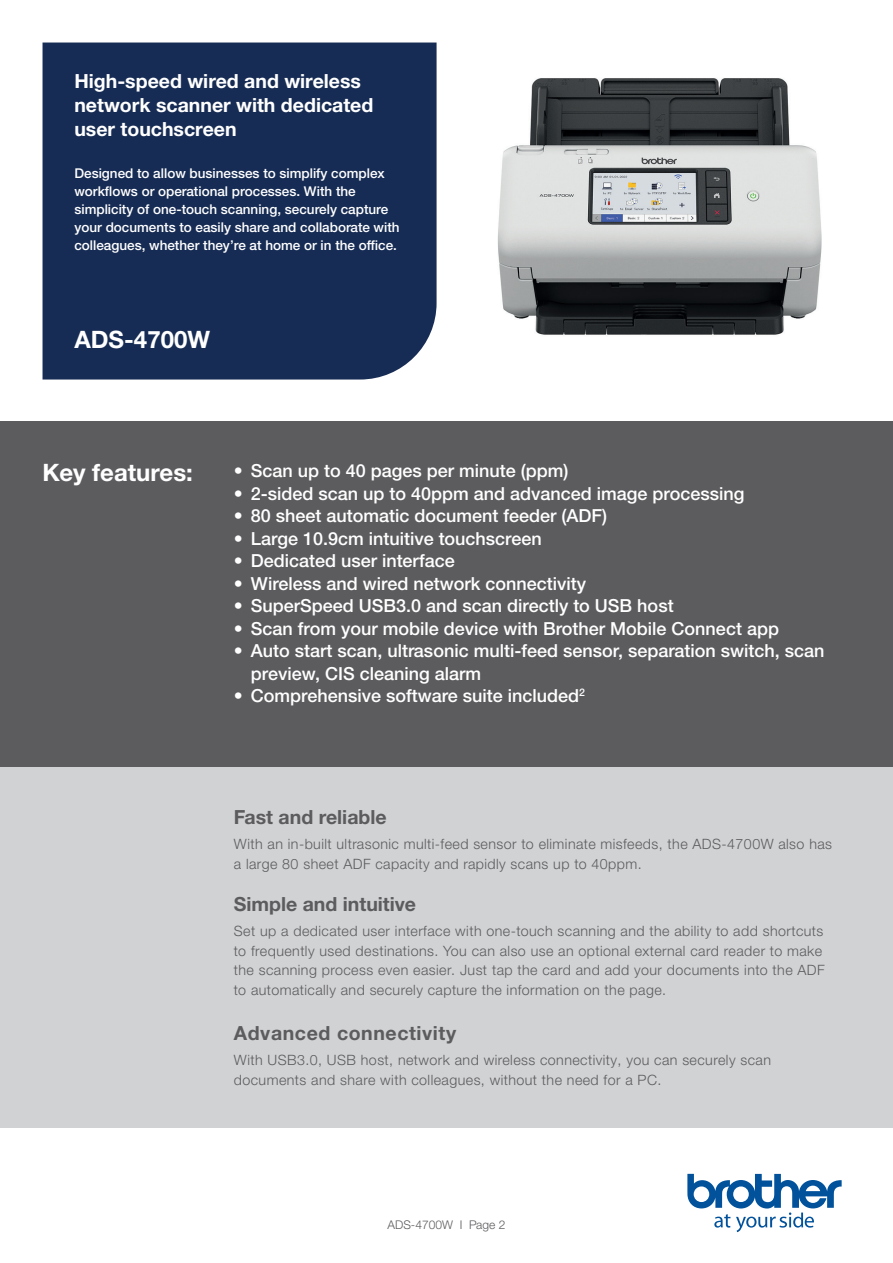
<style>
.page{position:relative;width:893px;height:1263px;background:#fff}
.page>*{position:absolute;margin:0;border:0;box-sizing:border-box;transform-origin:0 0}
.t1{font:700 24px "Helvetica Neue LTW1 G";color:#fff}
.t2{font:700 19.5px/24px "Helvetica Neue LTW1 G";color:#fff}
.Body{font:700 19.5px "Helvetica Neue LTW1 G";color:#5c5c5f}
.Body-2{font:700 19.5px "Helvetica Neue LTW1 G";letter-spacing:.03em;color:#5c5c5f}
.t3{font:500 18px/22.5px "Helvetica Neue LTW1 G";color:#fff}
.Body-3{font:300 14.25px/19.5px "Helvetica Neue LTW1 G";letter-spacing:.03em;color:#5c5c5f}
.t4{font:500 13.5px/18px "Helvetica Neue LTW1 G";color:#fff}
.Body-4{font:300 12px "Helvetica Neue LTW1 G";color:#5c5c5f}
</style>
<div class="page">
<div style="left:0;top:767px;width:893px;height:360px;background:#d1d2d4"></div>
<img style="left:356px;top:42px;width:537px;height:380px">
<svg style="left:687px;top:1174px;width:155px;height:58px"></svg>
<div style="left:43px;top:43px;width:394px;height:336px;background:#172c54"></div>
<div style="left:0;top:422px;width:893px;height:345px;background:#5c5c5f"></div>
<p class="t2" style="left:74px;top:69px;width:300px">High-speed wired and wireless network scanner with dedicated</p>
<p class="t2" style="left:74px;top:117px;width:164px">user touchscreen</p>
<p class="t4" style="left:74px;top:164px;width:327px">Designed to allow businesses to simplify complex workflows or operational processes. With the simplicity of one-touch scanning, securely capture your documents to easily share and collaborate with colleagues, whether they’re at home or in the office.</p>
<p class="t1" style="left:74px;top:324px;width:137px">ADS-4700W</p>
<p class="t1" style="left:43px;top:458px;width:152px">Key features:</p>
<p class="t3" style="left:234px;top:459px;width:336px">• Scan up to 40 pages per minute (ppm)</p>
<p class="t3" style="left:234px;top:482px;width:512px">• 2-sided scan up to 40ppm and advanced image processing</p>
<p class="t3" style="left:234px;top:504px;width:375px">• 80 sheet automatic document feeder (ADF)</p>
<p class="t3" style="left:234px;top:527px;width:309px">• Large 10.9cm intuitive touchscreen</p>
<p class="t3" style="left:234px;top:549px;width:222px">• Dedicated user interface</p>
<p class="t3" style="left:234px;top:572px;width:354px">• Wireless and wired network connectivity</p>
<p class="t3" style="left:234px;top:594px;width:441px">• SuperSpeed USB3.0 and scan directly to USB host</p>
<p class="t3" style="left:234px;top:617px;width:547px">• Scan from your mobile device with Brother Mobile Connect app</p>
<p class="t3" style="left:251px;top:639px;width:575px;text-indent:-17px">• Auto start scan, ultrasonic multi-feed sensor, separation switch, scan preview, CIS cleaning alarm</p>
<p class="t3" style="left:234px;top:684px;width:353px">• Comprehensive software suite included<sup>2</sup></p>
<p class="Body" style="left:234px;top:805px;width:154px">Fast and reliable</p>
<p class="Body-3" style="left:234px;top:834px;width:600px">With an in-built ultrasonic multi-feed sensor to eliminate misfeeds, the ADS-4700W also has</p>
<p class="Body-3" style="left:234px;top:854px;width:409px">a large 80 sheet ADF capacity and rapidly scans up to 40ppm.</p>
<p class="Body" style="left:234px;top:892px;width:184px">Simple and intuitive</p>
<p class="Body-3" style="left:234px;top:921px;width:592px">Set up a dedicated user interface with one-touch scanning and the ability to add shortcuts to frequently used destinations. You can also use an optional external card reader to make the scanning process even easier. Just tap the card and add your documents into the ADF to automatically and securely capture the information on the page.</p>
<p class="Body-2" style="left:234px;top:1021px;width:224px">Advanced connectivity</p>
<p class="Body-3" style="left:234px;top:1050px;width:539px">With USB3.0, USB host, network and wireless connectivity, you can securely scan documents and share with colleagues, without the need for a PC.</p>
<p class="Body-4" style="left:388px;top:1217px;width:119px">ADS-4700W I Page 2</p>
</div>
